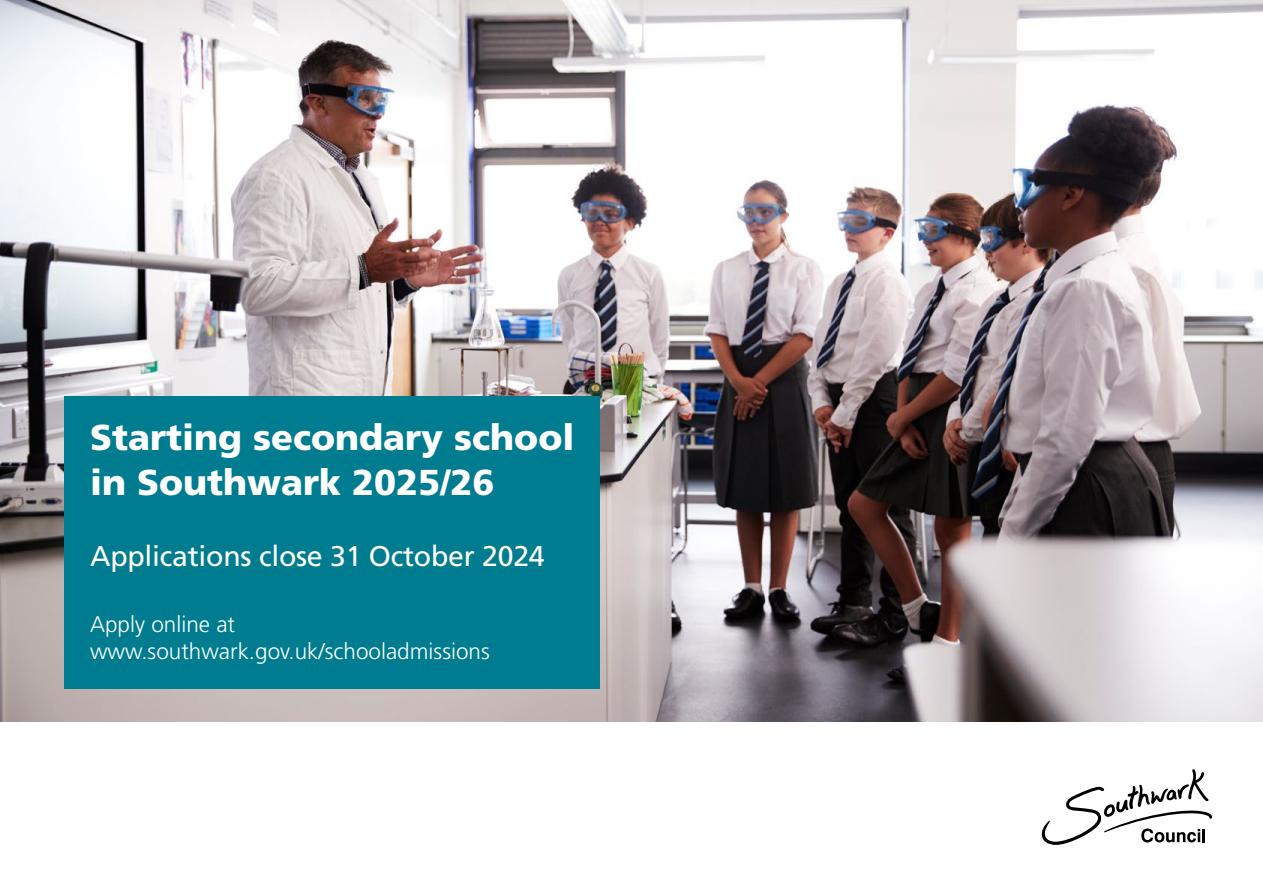
<style>
.page{position:relative;width:1263px;height:893px;background:#fff}
.page>*{position:absolute;margin:0;border:0;box-sizing:border-box;transform-origin:0 0}
.COVER_H1{font:900 36px/45px "Frutiger LT Pro";color:#fff}
.COVER_H2{font:28.5px "Frutiger LT Pro";letter-spacing:-.01em;color:#fff}
.COVER_H3{font:300 22.5px/27px "Frutiger LT Pro";color:#fff}
</style>
<div class="page">
<img style="left:0;top:0;width:1263px;height:722px">
<div style="left:64px;top:397px;width:536px;height:292px;background:#007c90"></div>
<svg style="left:1041px;top:769px;width:171px;height:76px"></svg>
<h1 class="COVER_H1" style="left:90px;top:414px;width:486px">Starting secondary school in Southwark 2025/26</h1>
<h2 class="COVER_H2" style="left:90px;top:540px;width:456px">Applications close 31 October 2024</h2>
<h3 class="COVER_H3" style="left:90px;top:610px;width:401px">Apply online at www.southwark.gov.uk/schooladmissions</h3>
</div>
